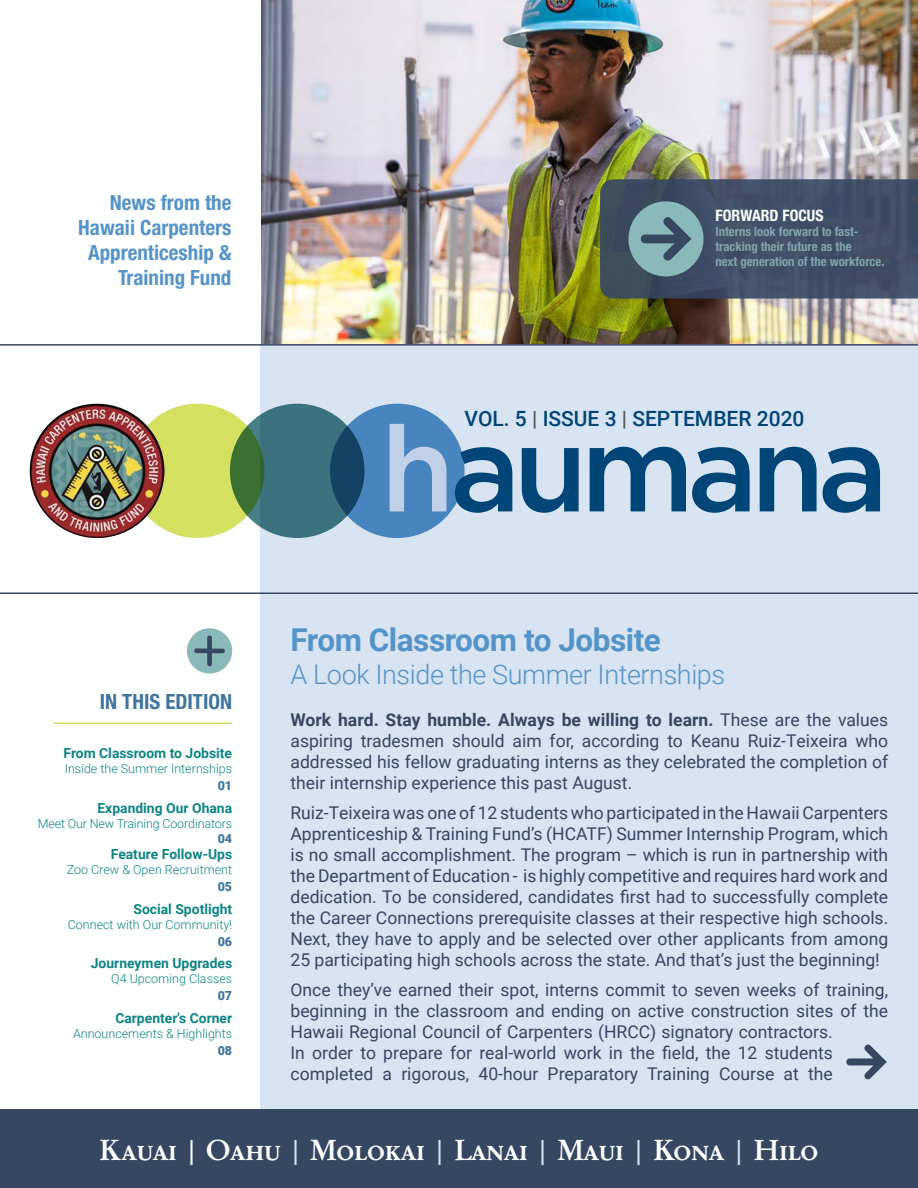
<style>
.page{position:relative;width:918px;height:1188px;background:#fff}
.page>*{position:absolute;margin:0;border:0;box-sizing:border-box;transform-origin:0 0}
.t1{font:500 120px "Gotham HTF";letter-spacing:-.06em;color:#004577}
.t2{font:700 31.5px "Roboto";letter-spacing:-.015em;color:#5594c9}
.t3{font:500 30px "Garamond No 2 SCT";letter-spacing:-.005em;color:#fff}
.t4{font:300 27px "Roboto";letter-spacing:-.015em;color:#5594c9}
.t5{font:700 condensed 21px/25.2px "Helvetica Neue LT Std";color:#5594c9;text-align:right}
.t6{font:500 21px "Roboto";color:#004577}
.t7{font:700 condensed 21px "Helvetica Neue LT Std";color:#40759f}
.t8{font:17.55px/21px "Roboto";color:#364762;text-align:justify}
.t9{font:700 condensed 15.75px "Helvetica Neue LT Std";color:#fff}
.t10{font:700 13.95px "Roboto";color:#0c8584}
.t11{font:700 condensed 12.75px/15.3px "Helvetica Neue LT Std";color:#7fa6aa}
.t12{font:300 12.45px/16.6px "Roboto";color:#0c8584;text-align:right}
.s1{font-weight:900;color:#40759f}
.s2{color:#4e5958}
.s3{color:#bfd0e8}
.s4{font-weight:700}
.s5{font-weight:400}
.s6{font-weight:400;color:#d8e4f2}
</style>
<div class="page">
<img style="left:261px;top:0;width:657px;height:344px">
<div style="left:260px;top:345px;width:658px;height:843px;background:#d8e4f2"></div>
<div style="left:0;top:1110px;width:918px;height:78px;background:#364762"></div>
<hr style="left:54px;top:722px;width:178px;height:2px;background:#d4e05f">
<div style="left:187px;top:628px;width:45px;height:46px;background:#8ab9b9;border-radius:50%"></div>
<svg style="left:194px;top:635px;width:31px;height:31px"></svg>
<svg style="left:0;top:344px;width:918px;height:250px"></svg>
<div style="left:330px;top:404px;width:135px;height:134px;background:#4884be;border-radius:50%"></div>
<svg style="left:230px;top:404px;width:135px;height:134px;fill:#3c727f"></svg>
<svg style="left:130px;top:404px;width:134px;height:134px;fill:#d4e05f"></svg>
<img style="left:30px;top:404px;width:134px;height:134px;border-radius:67px">
<svg style="left:600px;top:179px;width:318px;height:120px"></svg>
<svg style="left:846px;top:1045px;width:41px;height:34px"></svg>
<p class="t5" style="left:78px;top:189px;width:155px">News from the<br>Hawaii Carpenters<br>Apprenticeship &amp;<br>Training Fund</p>
<p class="t7" style="left:100px;top:688px;width:134px">IN THIS EDITION</p>
<p class="t10" style="left:64px;top:743px;width:170px">From Classroom to Jobsite</p>
<p class="t12" style="left:65px;top:760px;width:169px">Inside the Summer Internships<br><span class="s1">01</span></p>
<p class="t10" style="left:97px;top:798px;width:136px">Expanding Our Ohana</p>
<p class="t12" style="left:38px;top:815px;width:196px;line-height:15px">Meet Our New Training Coordinators<br><span class="s1">04</span></p>
<p class="t10" style="left:111px;top:845px;width:123px">Feature Follow-Ups</p>
<p class="t12" style="left:67px;top:861px;width:167px">Zoo Crew &amp; Open Recruitment<br><span class="s1">05</span></p>
<p class="t10" style="left:133px;top:899px;width:100px">Social Spotlight</p>
<p class="t12" style="left:68px;top:916px;width:166px">Connect with Our Community!<br><span class="s1">06</span></p>
<p class="t10" style="left:91px;top:954px;width:143px">Journeymen Upgrades</p>
<p class="t12" style="left:111px;top:970px;width:122px">Q4 Upcoming Classes<br><span class="s1">07</span></p>
<p class="t10" style="left:115px;top:1008px;width:118px">Carpenter's Corner</p>
<p class="t12" style="left:73px;top:1025px;width:161px">Announcements &amp; Highlights<br><span class="s1">08</span></p>
<p class="t9" style="left:716px;top:205px;width:110px">FORWARD FOCUS</p>
<p class="t11" style="left:716px;top:223px;width:170px">Interns look forward to fast&shy;tracking their future as the<br>next generation of the workforce.</p>
<p class="t6" style="left:465px;top:404px;width:341px">VOL. 5 <span class="s2">|</span> ISSUE 3 <span class="s2">|</span> SEPTEMBER 2020</p>
<p class="t1" style="left:380px;top:401px;width:509px"><span class="s3">h</span>aumana</p>
<p class="t2" style="left:291px;top:618px;width:372px">From Classroom to Jobsite</p>
<p class="t4" style="left:291px;top:655px;width:436px">A Look Inside the Summer Internships</p>
<p class="t8" style="left:291px;top:709px;width:599px"><span class="s4">Work hard. Stay humble. Always be willing to learn.</span> These are the values aspiring tradesmen should aim for, according to Keanu Ruiz-Teixeira who addressed his fellow graduating interns as they celebrated the completion of their internship experience this past August.</p>
<p class="t8" style="left:291px;top:802px;width:599px">Ruiz-Teixeira was one of 12 students who participated in the Hawaii Carpenters Apprenticeship &amp; Training Fund’s (HCATF) Summer Internship Program, which is no small accomplishment. The program – which is run in partnership with the Department of Education - is highly competitive and requires hard work and dedication. To be considered, candidates first had to successfully complete the Career Connections prerequisite classes at their respective high schools.<br>Next, they have to apply and be selected over other applicants from among 25 participating high schools across the state. And that’s just the beginning!</p>
<p class="t8" style="left:291px;top:979px;width:599px;text-align:left">Once they’ve earned their spot, interns commit to seven weeks of training, beginning in the classroom and ending on active construction sites of the Hawaii Regional Council of Carpenters (HRCC) signatory contractors.<br>In order to prepare for real-world work in the field, the 12 students completed a rigorous, 40-hour Preparatory Training Course at the</p>
<p class="t3" style="left:100px;top:1132px;width:720px">Kauai <span class="s5">|</span> Oahu <span class="s6">|</span> Molokai <span class="s6">|</span> Lanai <span class="s6">|</span> Maui <span class="s6">|</span> Kona <span class="s6">|</span> Hilo</p>
</div>
